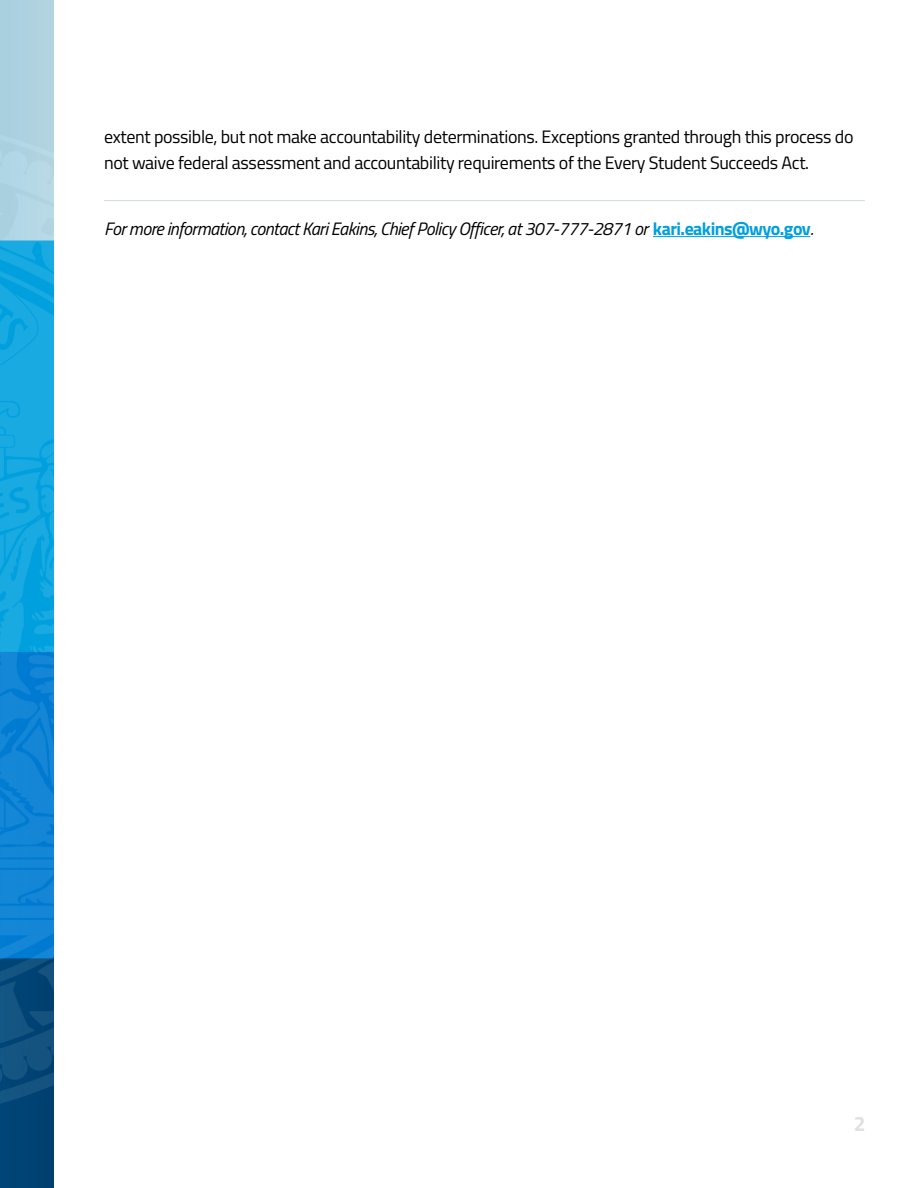
<style>
.page{position:relative;width:918px;height:1188px;background:#fff}
.page>*{position:absolute;margin:0;border:0;box-sizing:border-box;transform-origin:0 0}
.t1{font:700 21px "Titillium Web";color:#e1e1e1}
.t2{font:18px/25.5px "Titillium Web";letter-spacing:-.02em;color:#000}
.t3{font:italic 18px "Titillium Web";letter-spacing:-.03em;color:#000}
.s1{font-weight:700;font-style:normal;color:#00a0df}
</style>
<div class="page">
<img style="left:0;top:0;width:54px;height:1188px">
<hr style="left:104px;top:200px;width:761px;height:1px;background:#d6dee1">
<hr style="left:653px;top:236px;width:157px;height:1px;background:#00a0df">
<p class="t2" style="left:104px;top:123px;width:751px">extent possible, but not make accountability determinations. Exceptions granted through this process do not waive federal assessment and accountability requirements of the Every Student Succeeds Act.</p>
<p class="t3" style="left:104px;top:215px;width:711px">For more information, contact Kari Eakins, Chief Policy Officer, at 307-777-2871 or <span class="s1">kari.eakins@wyo.gov</span>.</p>
<p class="t1" style="left:854px;top:1107px;width:13px">2</p>
</div>
